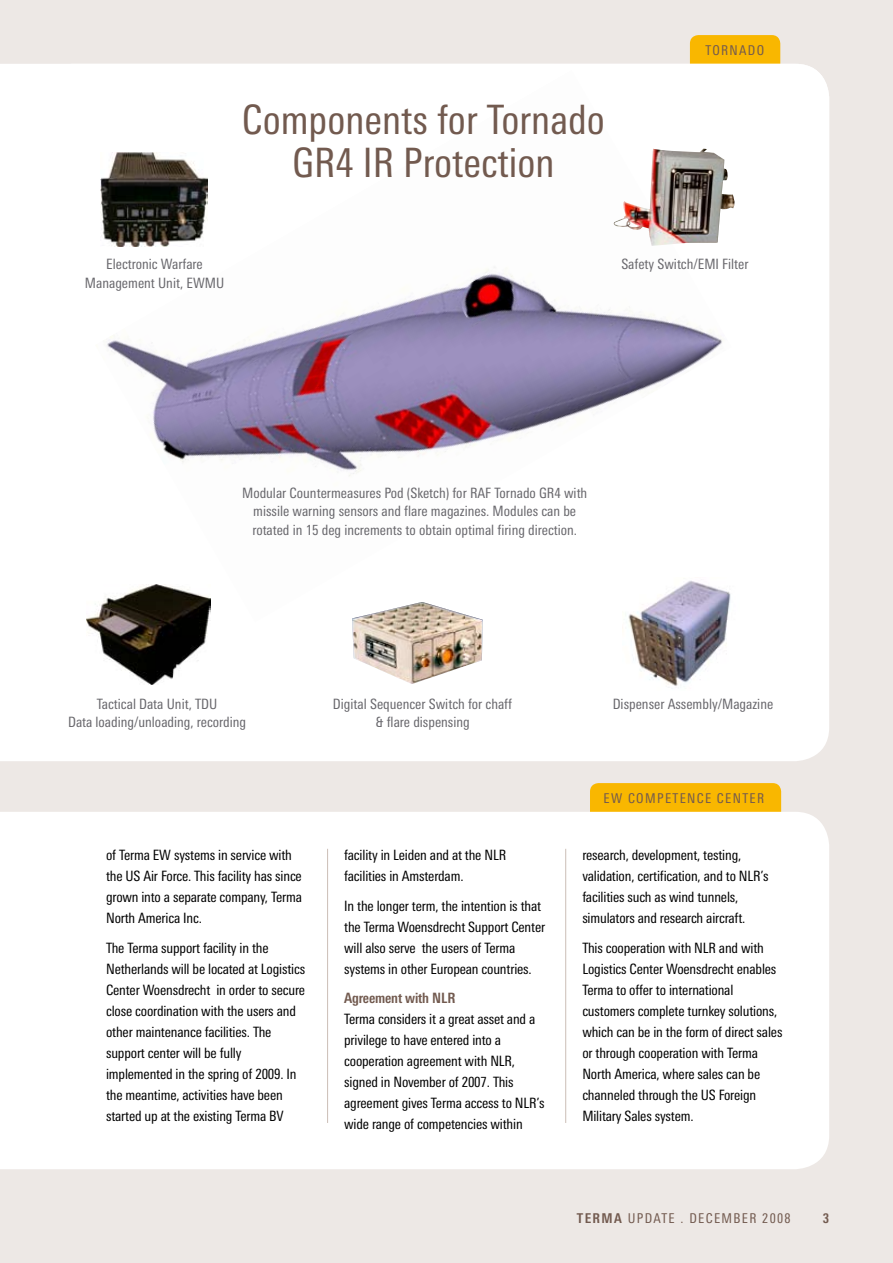
<style>
.page{position:relative;width:893px;height:1263px;background:#ede8e5}
.page>*{position:absolute;margin:0;border:0;box-sizing:border-box;transform-origin:0 0}
.t1{font:condensed 40.5px/43.5px "Linotype Univers";color:#725a4f;text-align:center}
.t2{font:condensed 14.25px/21px "Linotype Univers";letter-spacing:-.01em;color:#000}
.t3{font:condensed 14.25px/18.8px "Linotype Univers";color:#68676c;text-align:center}
.t4{font:700 condensed 14.25px "Linotype Univers";letter-spacing:-.01em;color:#725a4f}
.t5{font:condensed 13.5px "Linotype Univers";letter-spacing:.1em;color:#725a4f}
.t6{font:700 condensed 13.5px "Linotype Univers";color:#725a4f}
.s1{font-weight:700}
</style>
<div class="page">
<div style="left:590px;top:783px;width:191px;height:43px;background:#f9b700;border-radius:9px"></div>
<div style="left:0;top:812px;width:829px;height:357px;background:#fff"></div>
<hr style="left:327px;top:849px;width:1px;height:274px;background:#cbbeb6">
<hr style="left:565px;top:849px;width:1px;height:274px;background:#cbbeb6">
<div style="left:690px;top:35px;width:90px;height:43px;background:#f9b700;border-radius:9px"></div>
<div style="left:0;top:64px;width:829px;height:697px;background:#fff"></div>
<div style="left:39px;top:64px;width:790px;height:395px;background:#fff;border-radius:34px"></div>
<img style="left:95px;top:148px;width:636px;height:474px">
<img style="left:623px;top:577px;width:116px;height:114px">
<img style="left:613px;top:149px;width:122px;height:97px">
<img style="left:101px;top:153px;width:107px;height:94px">
<img style="left:352px;top:602px;width:132px;height:82px">
<img style="left:86px;top:584px;width:124px;height:101px">
<h1 class="t1" style="left:242px;top:98px;width:364px">Components for Tornado<br>GR4 IR Protection</h1>
<p class="t5" style="left:705px;top:43px;width:60px">TORNADO</p>
<p class="t3" style="left:85px;top:254px;width:141px">Electronic Warfare<br>Management Unit, EWMU</p>
<p class="t3" style="left:621px;top:254px;width:129px">Safety Switch/EMI Filter</p>
<p class="t3" style="left:242px;top:483px;width:347px">Modular Countermeasures Pod (Sketch) for RAF Tornado GR4 with missile warning sensors and flare magazines. Modules can be rotated in 15 deg increments to obtain optimal firing direction.</p>
<p class="t3" style="left:97px;top:694px;width:122px">Tactical Data Unit, TDU</p>
<p class="t3" style="left:613px;top:694px;width:162px">Dispenser Assembly/Magazine</p>
<p class="t3" style="left:68px;top:713px;width:180px">Data loading/unloading, recording</p>
<p class="t3" style="left:333px;top:694px;width:181px">Digital Sequencer Switch for chaff &amp; flare dispensing</p>
<p class="t2" style="left:106px;top:844px;width:197px">of Terma EW systems in service with the US Air Force. This facility has since grown into a separate company, Terma<br>North America Inc.</p>
<p class="t2" style="left:106px;top:937px;width:201px">The Terma support facility in the Netherlands will be located at Logistics Center Woensdrecht in order to secure close coordination with the users and other maintenance facilities. The support center will be fully implemented in the spring of 2009. In the meantime, activities have been started up at the existing Terma BV</p>
<p class="t2" style="left:344px;top:844px;width:163px">facility in Leiden and at the NLR facilities in Amsterdam.</p>
<p class="t2" style="left:344px;top:895px;width:202px">In the longer term, the intention is that the Terma Woensdrecht Support Center will also serve the users of Terma systems in other European countries.</p>
<p class="t4" style="left:344px;top:989px;width:113px">Agreement with NLR</p>
<p class="t2" style="left:344px;top:1008px;width:202px">Terma considers it a great asset and a privilege to have entered into a cooperation agreement with NLR, signed in November of 2007. This agreement gives Terma access to NLR’s wide range of competencies within</p>
<p class="t5" style="left:604px;top:791px;width:162px">EW COMPETENCE CENTER</p>
<p class="t2" style="left:582px;top:844px;width:188px">research, development, testing, validation, certification, and to NLR’s facilities such as wind tunnels, simulators and research aircraft.</p>
<p class="t2" style="left:582px;top:937px;width:202px">This cooperation with NLR and with Logistics Center Woensdrecht enables Terma to offer to international customers complete turnkey solutions, which can be in the form of direct sales or through cooperation with Terma North America, where sales can be channeled through the US Foreign Military Sales system.</p>
<p class="t5" style="left:577px;top:1210px;width:215px"><span class="s1">TERMA</span> UPDATE . DECEMBER 2008</p>
<p class="t6" style="left:823px;top:1210px;width:8px">3</p>
</div>
